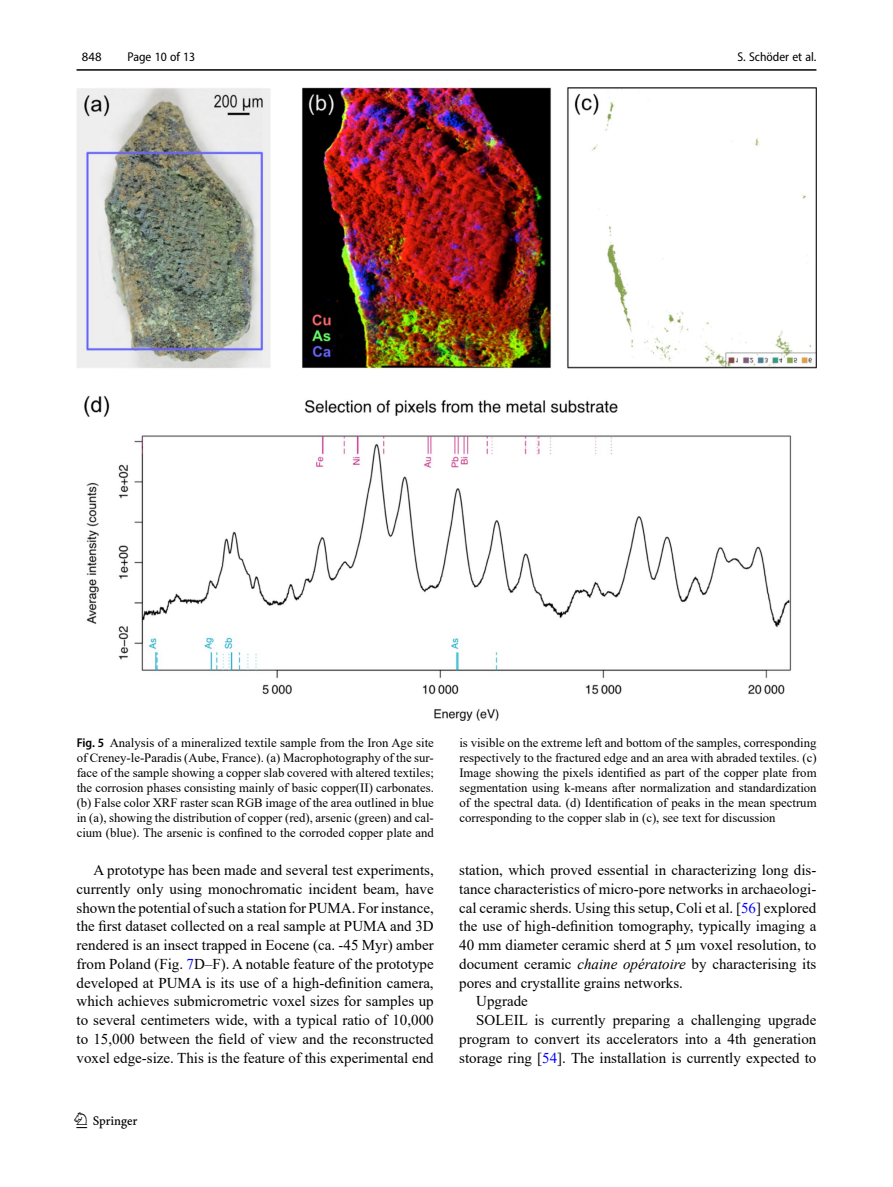
<style>
.page{position:relative;width:893px;height:1187px;background:#fff}
.page>*{position:absolute;margin:0;border:0;box-sizing:border-box;transform-origin:0 0}
.t1{font:22.5px "Springnew";color:#000}
.Body_Text_Indent{font:15px/18.8px "Times New Roman";color:#000;text-align:justify}
.Figure_Caption{font:12.75px/15px "Times New Roman";color:#000;text-align:justify}
.t2{font:semi-condensed 12.75px "Myriad Pro";color:#000}
.t3{font:12.75px "Myriad Pro";color:#000}
.s1{font-family:"Myriad Pro";font-weight:600;font-stretch:semi-condensed}
.s2{color:#00f}
.s3{font-style:italic}
</style>
<div class="page">
<hr style="left:77px;top:69px;width:739px;height:2px;background:#000">
<img style="left:77px;top:87px;width:740px;height:633px">
<p class="t3" style="left:82px;top:48px;width:21px">848</p>
<p class="t2" style="left:127px;top:49px;width:69px">Page 10 of 13</p>
<p class="t2" style="left:737px;top:49px;width:81px">S. Schöder et al.</p>
<p class="Figure_Caption" style="left:77px;top:735px;width:359px"><span class="s1">Fig. 5</span> Analysis of a mineralized textile sample from the Iron Age site of Creney-le-Paradis (Aube, France). (a) Macrophotography of the sur&shy;face of the sample showing a copper slab covered with altered textiles; the corrosion phases consisting mainly of basic copper(II) carbonates. (b) False color XRF raster scan RGB image of the area outlined in blue in (a), showing the distribution of copper (red), arsenic (green) and cal&shy;cium (blue). The arsenic is confined to the corroded copper plate and</p>
<p class="Figure_Caption" style="left:459px;top:735px;width:359px">is visible on the extreme left and bottom of the samples, corresponding respectively to the fractured edge and an area with abraded textiles. (c)<br>Image showing the pixels identified as part of the copper plate from segmentation using k-means after normalization and standardization of the spectral data. (d) Identification of peaks in the mean spectrum corresponding to the copper slab in (c), see text for discussion</p>
<p class="Body_Text_Indent" style="left:77px;top:860px;width:359px;text-indent:17px">A prototype has been made and several test experiments, currently only using monochromatic incident beam, have shown the potential of such a station for PUMA. For instance, the first dataset collected on a real sample at PUMA and 3D rendered is an insect trapped in Eocene (ca. -45 Myr) amber from Poland (Fig. <span class="s2">7</span>D–F). A notable feature of the prototype developed at PUMA is its use of a high-definition camera, which achieves submicrometric voxel sizes for samples up to several centimeters wide, with a typical ratio of 10,000 to 15,000 between the field of view and the reconstructed voxel edge-size. This is the feature of this experimental end</p>
<h1 class="t1" style="left:77px;top:1107px;width:63px">1 3</h1>
<p class="Body_Text_Indent" style="left:459px;top:860px;width:359px">station, which proved essential in characterizing long dis&shy;tance characteristics of micro-pore networks in archaeologi&shy;cal ceramic sherds. Using this setup, Coli et al. [<span class="s2">56</span>] explored the use of high-definition tomography, typically imaging a 40 mm diameter ceramic sherd at 5 μm voxel resolution, to document ceramic <span class="s3">chaine opératoire</span> by characterising its pores and crystallite grains networks.</p>
<p class="Body_Text_Indent" style="left:476px;top:991px;width:53px">Upgrade</p>
<p class="Body_Text_Indent" style="left:459px;top:1010px;width:359px;text-indent:17px">SOLEIL is currently preparing a challenging upgrade program to convert its accelerators into a 4th generation storage ring [<span class="s2">54</span>]. The installation is currently expected to</p>
</div>
